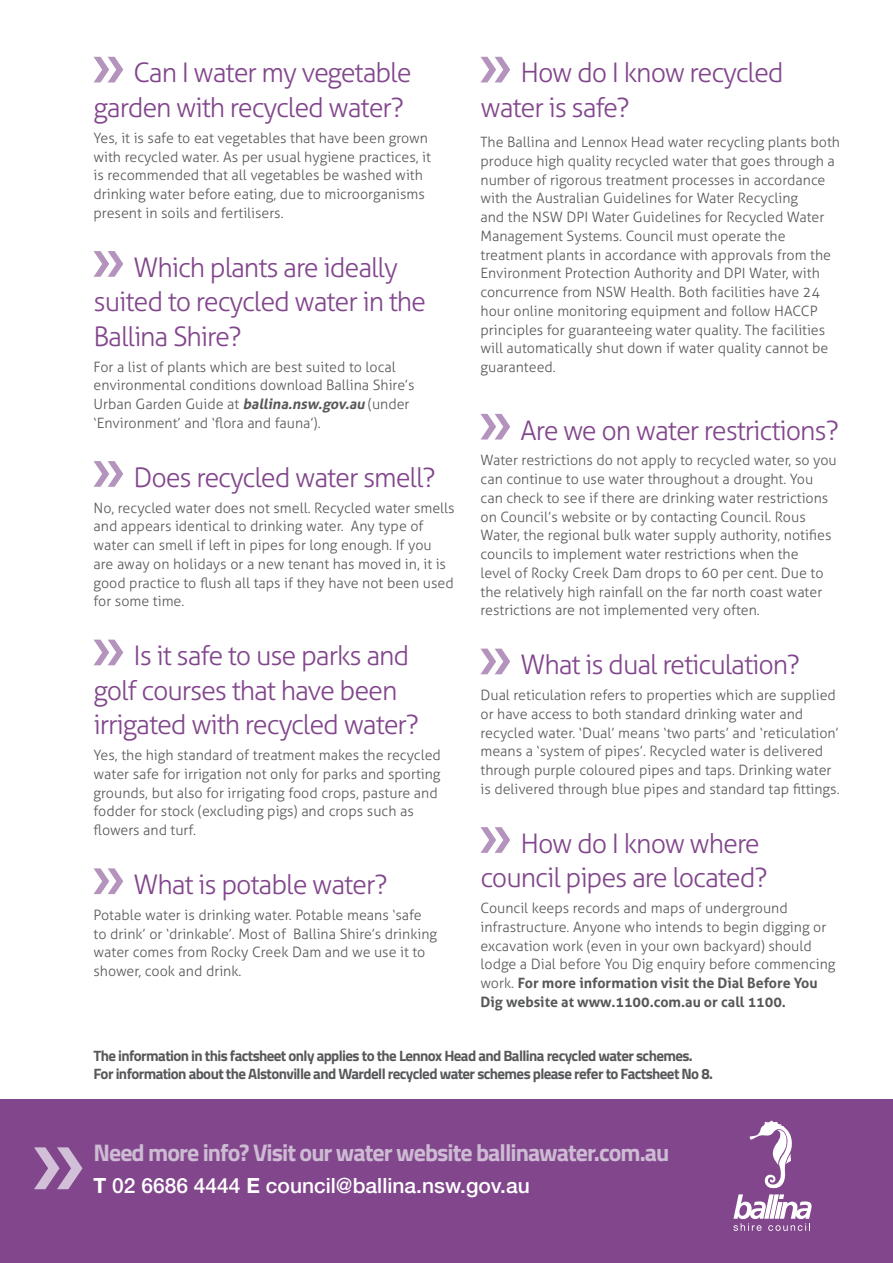
<style>
.page{position:relative;width:893px;height:1263px;background:#fff}
.page>*{position:absolute;margin:0;border:0;box-sizing:border-box;transform-origin:0 0}
.Subheading_Purple_75{font:300 27px/34.5px "Aller";letter-spacing:-.04em;color:#82468c}
.Bold_copy_9_5pt{font:300 27px "Aller";letter-spacing:-.04em;color:#82468c}
.Call_to_action_Heade{font:700 24px "Titillium Web";letter-spacing:-.04em;color:#cdbad3}
.Call_to_action_conta{font:500 21px "Helvetica Neue LT Std";color:#fff}
.Call_to_action_Heade-2{font:700 15px/18px "Titillium Web";letter-spacing:-.04em;color:#57585a}
.Bold_copy_9_5pt-2{font:300 14.25px/18.8px "Aller";color:#57585a}
.s1{font-weight:700;font-style:italic}
.s2{font-weight:700}
</style>
<div class="page">
<div style="left:0;top:1100px;width:893px;height:163px;background:#82468c"></div>
<svg style="left:733px;top:1120px;width:79px;height:111px"></svg>
<svg style="left:34px;top:1147px;width:48px;height:42px"></svg>
<svg style="left:94px;top:57px;width:29px;height:25px"></svg>
<svg style="left:94px;top:251px;width:29px;height:26px"></svg>
<svg style="left:94px;top:461px;width:29px;height:26px"></svg>
<svg style="left:94px;top:640px;width:29px;height:25px"></svg>
<svg style="left:94px;top:868px;width:29px;height:26px"></svg>
<svg style="left:481px;top:57px;width:29px;height:25px"></svg>
<svg style="left:480px;top:414px;width:30px;height:25px"></svg>
<svg style="left:481px;top:649px;width:29px;height:25px"></svg>
<svg style="left:480px;top:827px;width:30px;height:26px"></svg>
<p class="Subheading_Purple_75" style="left:94px;top:56px;width:320px;text-align:right">Can I water my vegetable garden with recycled water?</p>
<p class="Bold_copy_9_5pt-2" style="left:94px;top:128px;width:339px">Yes, it is safe to eat vegetables that have been grown with recycled water. As per usual hygiene practices, it is recommended that all vegetables be washed with drinking water before eating, due to microorganisms present in soils and fertilisers.</p>
<p class="Subheading_Purple_75" style="left:94px;top:250px;width:334px;text-indent:40px">Which plants are ideally suited to recycled water in the<br>Ballina Shire?</p>
<p class="Bold_copy_9_5pt-2" style="left:94px;top:357px;width:322px">For a list of plants which are best suited to local environmental conditions download Ballina Shire’s Urban Garden Guide at <span class="s1">ballina.nsw.gov.au</span>(under ‘Environment’ and ‘flora and fauna’).</p>
<p class="Subheading_Purple_75" style="left:134px;top:460px;width:303px">Does recycled water smell?</p>
<p class="Bold_copy_9_5pt-2" style="left:94px;top:498px;width:363px">No, recycled water does not smell. Recycled water smells and appears identical to drinking water. Any type of water can smell if left in pipes for long enough. If you are away on holidays or a new tenant has moved in, it is good practice to flush all taps if they have not been used for some time.</p>
<p class="Subheading_Purple_75" style="left:94px;top:638px;width:327px;text-indent:40px">Is it safe to use parks and golf courses that have been irrigated with recycled water?</p>
<p class="Bold_copy_9_5pt-2" style="left:94px;top:746px;width:349px">Yes, the high standard of treatment makes the recycled water safe for irrigation not only for parks and sporting grounds, but also for irrigating food crops, pasture and fodder for stock (excluding pigs) and crops such as flowers and turf.</p>
<p class="Subheading_Purple_75" style="left:134px;top:867px;width:256px">What is potable water?</p>
<p class="Bold_copy_9_5pt-2" style="left:94px;top:905px;width:345px">Potable water is drinking water. Potable means ‘safe to drink’ or ‘drinkable’. Most of Ballina Shire’s drinking water comes from Rocky Creek Dam and we use it to shower, cook and drink.</p>
<p class="Subheading_Purple_75" style="left:480px;top:56px;width:305px;text-indent:40px">How do I know recycled water is safe?</p>
<p class="Bold_copy_9_5pt-2" style="left:480px;top:133px;width:361px">The Ballina and Lennox Head water recycling plants both produce high quality recycled water that goes through a number of rigorous treatment processes in accordance with the Australian Guidelines for Water Recycling<br>and the NSW DPI Water Guidelines for Recycled Water Management Systems. Council must operate the treatment plants in accordance with approvals from the Environment Protection Authority and DPI Water, with concurrence from NSW Health. Both facilities have 24 hour online monitoring equipment and follow HACCP principles for guaranteeing water quality. The facilities will automatically shut down if water quality cannot be guaranteed.</p>
<p class="Bold_copy_9_5pt" style="left:520px;top:414px;width:320px">Are we on water restrictions?</p>
<p class="Bold_copy_9_5pt-2" style="left:480px;top:451px;width:358px">Water restrictions do not apply to recycled water, so you can continue to use water throughout a drought. You can check to see if there are drinking water restrictions on Council’s website or by contacting Council. Rous Water, the regional bulk water supply authority, notifies councils to implement water restrictions when the<br>level of Rocky Creek Dam drops to 60 per cent. Due to the relatively high rainfall on the far north coast water restrictions are not implemented very often.</p>
<p class="Subheading_Purple_75" style="left:520px;top:647px;width:281px">What is dual reticulation?</p>
<p class="Bold_copy_9_5pt-2" style="left:480px;top:686px;width:361px">Dual reticulation refers to properties which are supplied or have access to both standard drinking water and recycled water. ‘Dual’ means ‘two parts’ and ‘reticulation’ means a ‘system of pipes’. Recycled water is delivered through purple coloured pipes and taps. Drinking water is delivered through blue pipes and standard tap fittings.</p>
<p class="Subheading_Purple_75" style="left:480px;top:826px;width:289px;text-align:right">How do I know where council pipes are located?</p>
<p class="Bold_copy_9_5pt-2" style="left:480px;top:899px;width:357px">Council keeps records and maps of underground infrastructure. Anyone who intends to begin digging or excavation work (even in your own backyard) should lodge a Dial before You Dig enquiry before commencing work. <span class="s2">For more information visit the Dial Before You Dig website at www.1100.com.au or call 1100.</span></p>
<p class="Call_to_action_Heade-2" style="left:94px;top:1046px;width:621px">The information in this factsheet only applies to the Lennox Head and Ballina recycled water schemes.<br>For information about the Alstonville and Wardell recycled water schemes please refer to Factsheet No 8.</p>
<p class="Call_to_action_Heade" style="left:94px;top:1134px;width:577px">Need more info? Visit our water website ballinawater.com.au</p>
<p class="Call_to_action_conta" style="left:94px;top:1173px;width:438px"><span class="s2">T</span> 02 6686 4444 <span class="s2">E</span> council@ballina.nsw.gov.au</p>
</div>
